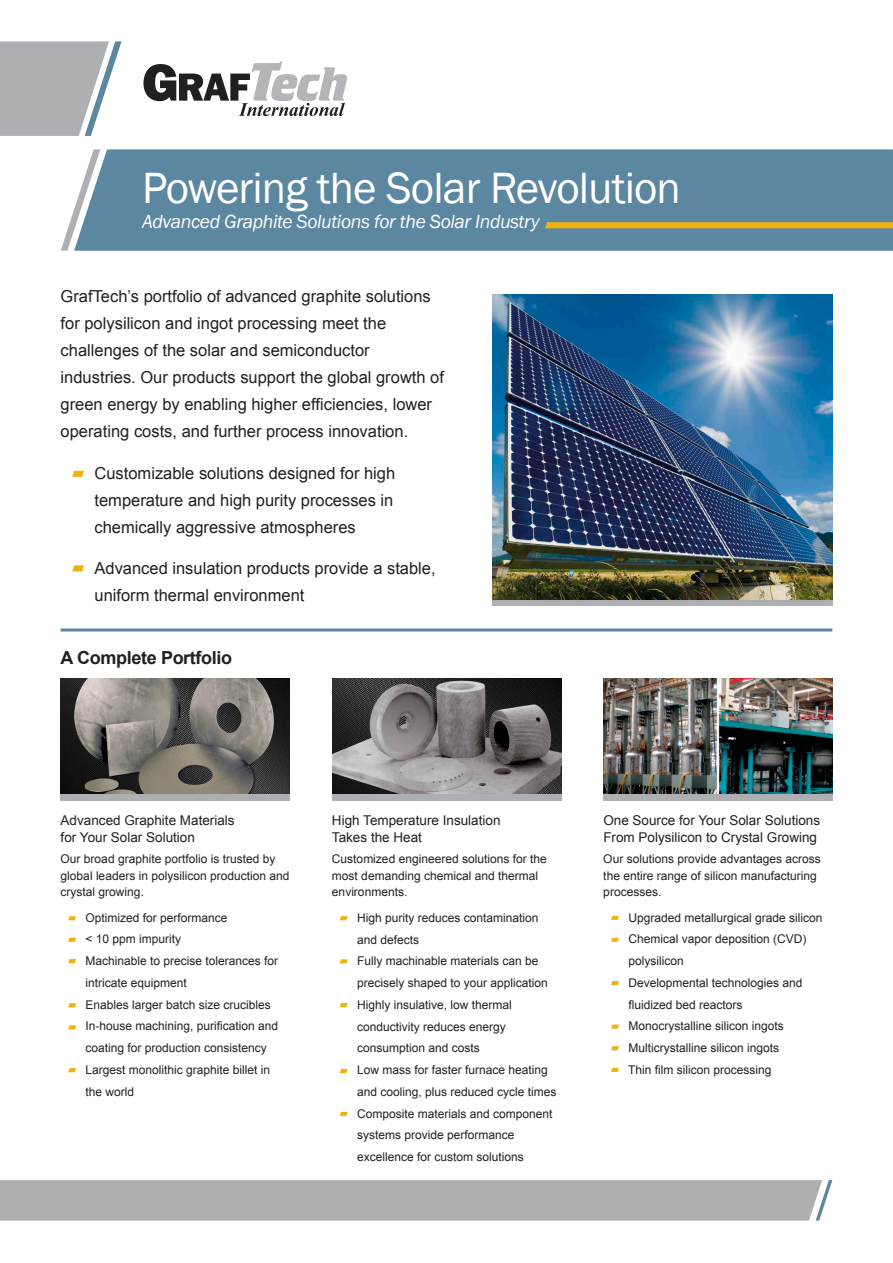
<style>
.page{position:relative;width:893px;height:1263px;background:#fff}
.page>*{position:absolute;margin:0;border:0;box-sizing:border-box;transform-origin:0 0}
.Title_SUB{font:45px "Franklin Gothic";letter-spacing:-.02em;color:#fff}
.Title_SUB-2{font:italic 19.5px "Franklin Gothic";letter-spacing:-.02em;color:#fff}
.Title_SUB-3{font:700 18px "Arial";letter-spacing:-.02em;color:#231f20}
.copy{font:16.5px/27px "Arial";color:#231f20}
.Bullet_Points{font:13.5px "Arial";color:#231f20}
.Bullet_Points-2{font:12px/16.5px "Arial";color:#231f20}
</style>
<div class="page">
<hr style="left:61px;top:628px;width:771px;height:3px;background:#5c87a1">
<div style="left:0;top:1180px;width:832px;height:40px;background:#aeafb3"></div>
<svg style="left:61px;top:210px;width:13px;height:41px"></svg>
<div style="left:74px;top:149px;width:819px;height:102px;background:#5c87a1"></div>
<svg style="left:0;top:41px;width:122px;height:95px"></svg>
<svg style="left:143px;top:61px;width:204px;height:55px"></svg>
<svg style="left:545px;top:222px;width:348px;height:6px;background:#eab015"></svg>
<img style="left:492px;top:294px;width:340px;height:306px">
<div style="left:492px;top:600px;width:340px;height:6px;background:#aeafb3"></div>
<svg style="left:72px;top:471px;width:12px;height:6px"></svg>
<svg style="left:72px;top:565px;width:12px;height:6px"></svg>
<img style="left:61px;top:678px;width:229px;height:117px">
<img style="left:332px;top:678px;width:229px;height:117px">
<img style="left:603px;top:678px;width:229px;height:117px">
<div style="left:61px;top:795px;width:229px;height:6px;background:#aeafb3"></div>
<div style="left:332px;top:795px;width:229px;height:6px;background:#aeafb3"></div>
<div style="left:603px;top:795px;width:229px;height:6px;background:#aeafb3"></div>
<svg style="left:68px;top:916px;width:8px;height:4px"></svg>
<svg style="left:68px;top:937px;width:8px;height:5px"></svg>
<svg style="left:68px;top:1003px;width:8px;height:4px"></svg>
<svg style="left:68px;top:1025px;width:8px;height:4px"></svg>
<svg style="left:68px;top:1068px;width:8px;height:4px"></svg>
<svg style="left:340px;top:916px;width:8px;height:4px"></svg>
<svg style="left:340px;top:959px;width:8px;height:4px"></svg>
<svg style="left:340px;top:1003px;width:8px;height:4px"></svg>
<svg style="left:340px;top:1069px;width:8px;height:4px"></svg>
<svg style="left:340px;top:1112px;width:8px;height:4px"></svg>
<svg style="left:611px;top:916px;width:8px;height:4px"></svg>
<svg style="left:611px;top:938px;width:8px;height:4px"></svg>
<svg style="left:611px;top:981px;width:8px;height:4px"></svg>
<svg style="left:611px;top:1024px;width:8px;height:5px"></svg>
<svg style="left:611px;top:1046px;width:8px;height:4px"></svg>
<svg style="left:611px;top:1068px;width:8px;height:4px"></svg>
<svg style="left:68px;top:959px;width:8px;height:4px"></svg>
<p class="Title_SUB" style="left:142px;top:160px;width:540px">Powering the Solar Revolution</p>
<p class="Title_SUB-2" style="left:142px;top:210px;width:399px">Advanced Graphite Solutions for the Solar Industry</p>
<p class="copy" style="left:61px;top:283px;width:385px">GrafTech’s portfolio of advanced graphite solutions for polysilicon and ingot processing meet the challenges of the solar and semiconductor industries. Our products support the global growth of green energy by enabling higher efficiencies, lower operating costs, and further process innovation.</p>
<p class="copy" style="left:94px;top:460px;width:302px;text-align:justify">Customizable solutions designed for high temperature and high purity processes in chemically aggressive atmospheres</p>
<p class="copy" style="left:94px;top:555px;width:343px">Advanced insulation products provide a stable, uniform thermal environment</p>
<p class="Title_SUB-3" style="left:61px;top:646px;width:173px">A Complete Portfolio</p>
<p class="Bullet_Points" style="left:603px;top:812px;width:218px">One Source for Your Solar Solutions</p>
<p class="Bullet_Points" style="left:603px;top:829px;width:215px">From Polysilicon to Crystal Growing</p>
<p class="Bullet_Points" style="left:61px;top:812px;width:176px">Advanced Graphite Materials</p>
<p class="Bullet_Points" style="left:61px;top:829px;width:136px">for Your Solar Solution</p>
<p class="Bullet_Points-2" style="left:61px;top:851px;width:230px">Our broad graphite portfolio is trusted by global leaders in polysilicon production and crystal growing.</p>
<p class="Bullet_Points-2" style="left:332px;top:851px;width:216px">Customized engineered solutions for the most demanding chemical and thermal environments.</p>
<p class="Bullet_Points-2" style="left:603px;top:851px;width:219px">Our solutions provide advantages across the entire range of silicon manufacturing processes.</p>
<p class="Bullet_Points-2" style="left:86px;top:909px;width:144px">Optimized for performance</p>
<p class="Bullet_Points-2" style="left:86px;top:931px;width:97px">&lt; 10 ppm impurity</p>
<p class="Bullet_Points-2" style="left:86px;top:953px;width:194px">Machinable to precise tolerances for</p>
<p class="Bullet_Points-2" style="left:86px;top:974px;width:103px">intricate equipment</p>
<p class="Bullet_Points-2" style="left:86px;top:996px;width:187px">Enables larger batch size crucibles</p>
<p class="Bullet_Points-2" style="left:86px;top:1018px;width:194px">In-house machining, purification and</p>
<p class="Bullet_Points-2" style="left:86px;top:1040px;width:183px">coating for production consistency</p>
<p class="Bullet_Points-2" style="left:86px;top:1061px;width:186px">Largest monolithic graphite billet in</p>
<p class="Bullet_Points-2" style="left:86px;top:1083px;width:50px">the world</p>
<p class="Bullet_Points" style="left:332px;top:812px;width:170px">High Temperature Insulation</p>
<p class="Bullet_Points" style="left:332px;top:829px;width:92px">Takes the Heat</p>
<p class="Bullet_Points-2" style="left:628px;top:909px;width:196px">Upgraded metallurgical grade silicon</p>
<p class="Bullet_Points-2" style="left:628px;top:931px;width:180px">Chemical vapor deposition (CVD)</p>
<p class="Bullet_Points-2" style="left:628px;top:953px;width:57px">polysilicon</p>
<p class="Bullet_Points-2" style="left:628px;top:974px;width:176px">Developmental technologies and</p>
<p class="Bullet_Points-2" style="left:628px;top:996px;width:116px">fluidized bed reactors</p>
<p class="Bullet_Points-2" style="left:628px;top:1018px;width:157px">Monocrystalline silicon ingots</p>
<p class="Bullet_Points-2" style="left:628px;top:1040px;width:152px">Multicrystalline silicon ingots</p>
<p class="Bullet_Points-2" style="left:628px;top:1061px;width:145px">Thin film silicon processing</p>
<p class="Bullet_Points-2" style="left:357px;top:909px;width:183px">High purity reduces contamination</p>
<p class="Bullet_Points-2" style="left:357px;top:931px;width:64px">and defects</p>
<p class="Bullet_Points-2" style="left:357px;top:953px;width:183px">Fully machinable materials can be</p>
<p class="Bullet_Points-2" style="left:357px;top:975px;width:192px">precisely shaped to your application</p>
<p class="Bullet_Points-2" style="left:357px;top:996px;width:156px">Highly insulative, low thermal</p>
<p class="Bullet_Points-2" style="left:357px;top:1018px;width:150px">conductivity reduces energy</p>
<p class="Bullet_Points-2" style="left:357px;top:1040px;width:124px">consumption and costs</p>
<p class="Bullet_Points-2" style="left:357px;top:1062px;width:192px">Low mass for faster furnace heating</p>
<p class="Bullet_Points-2" style="left:357px;top:1083px;width:201px">and cooling, plus reduced cycle times</p>
<p class="Bullet_Points-2" style="left:357px;top:1105px;width:197px">Composite materials and component</p>
<p class="Bullet_Points-2" style="left:357px;top:1127px;width:159px">systems provide performance</p>
<p class="Bullet_Points-2" style="left:357px;top:1149px;width:168px">excellence for custom solutions</p>
</div>
